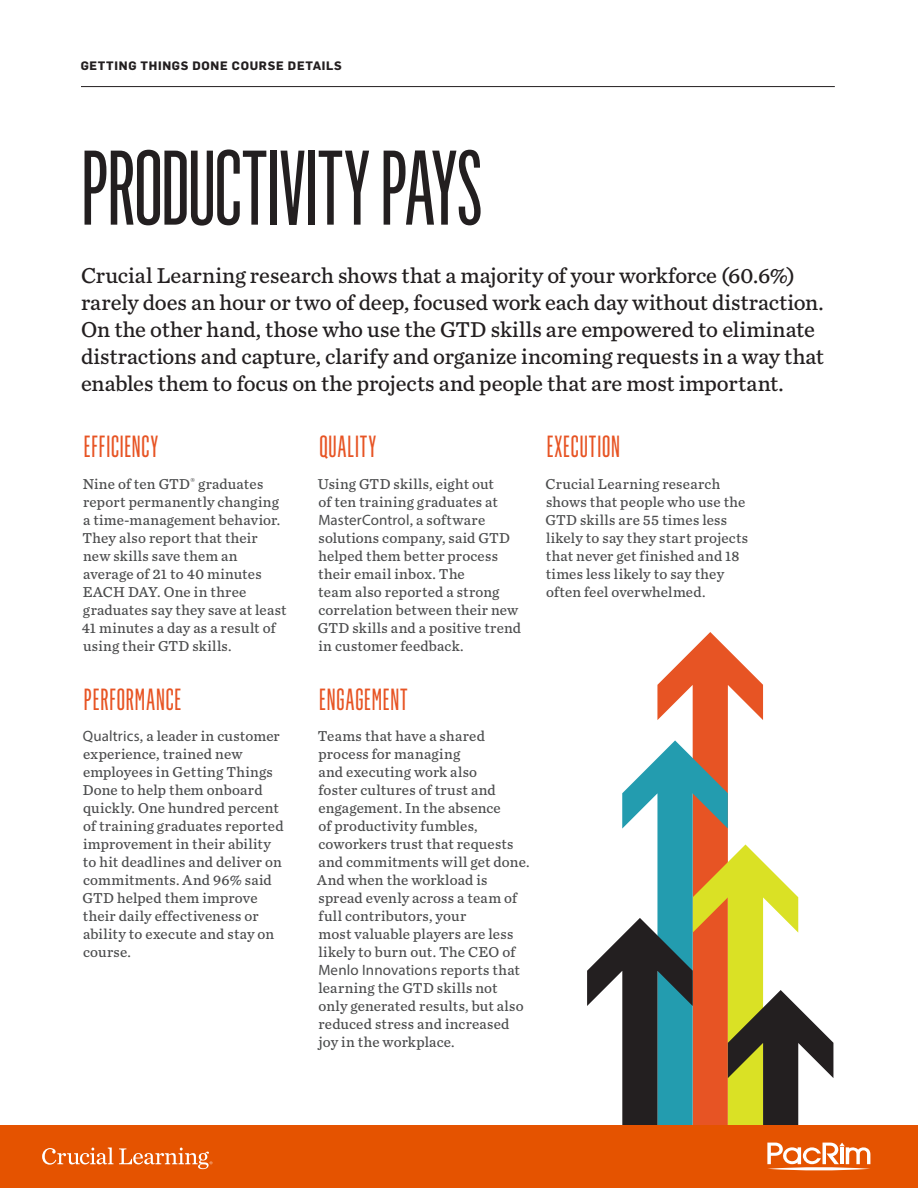
<style>
.page{position:relative;width:918px;height:1188px;background:#fff}
.page>*{position:absolute;margin:0;border:0;box-sizing:border-box;transform-origin:0 0}
.Headline__Flama_Cond{font:103.8px "Flama Ultracondensed Basic";letter-spacing:-.015em;color:#231f20}
.Subhead__Flama_Conde{font:30px "Flama Ultracondensed Basic";letter-spacing:.03em;color:#e75424}
.Large_Paragraph{font:22.5px/27px "Chronicle Text G4";color:#231f20}
.Small_Paragraph{font:15px/18px "Chronicle Text G4";letter-spacing:.015em;color:#4b4c4d}
.Flama_Header{font:700 12px "Flama";letter-spacing:.06em;color:#231f20}
.s1{font-family:"Myriad Pro"}
</style>
<div class="page">
<hr style="left:81px;top:86px;width:754px;height:1px;background:#231f20">
<svg style="left:657px;top:632px;width:106px;height:108px;fill:#e75a2b"></svg>
<svg style="left:587px;top:740px;width:246px;height:385px"></svg>
<div style="left:0;top:1125px;width:918px;height:63px;background:#e55300"></div>
<svg style="left:767px;top:1143px;width:104px;height:28px"></svg>
<svg style="left:42px;top:1148px;width:71px;height:17px"></svg>
<svg style="left:119px;top:1148px;width:93px;height:21px"></svg>
<p class="Flama_Header" style="left:81px;top:57px;width:263px">GETTING THINGS DONE COURSE DETAILS</p>
<p class="Headline__Flama_Cond" style="left:81px;top:125px;width:403px">PRODUCTIVITY PAYS</p>
<p class="Large_Paragraph" style="left:81px;top:261px;width:745px">Crucial Learning research shows that a majority of your workforce (60.6%) rarely does an hour or two of deep, focused work each day without distraction.<br>On the other hand, those who use the GTD skills are empowered to eliminate distractions and capture, clarify and organize incoming requests in a way that enables them to focus on the projects and people that are most important.</p>
<p class="Subhead__Flama_Conde" style="left:84px;top:429px;width:76px">EFFICIENCY</p>
<p class="Small_Paragraph" style="left:82px;top:474px;width:207px">Nine of ten GTD<sup>®</sup> graduates report permanently changing a time-management behavior.<br>They also report that their new skills save them an average of 21 to 40 minutes<br>EACH DAY. One in three graduates say they save at least<br>41 minutes a day as a result of using their GTD skills.</p>
<p class="Subhead__Flama_Conde" style="left:84px;top:681px;width:99px">PERFORMANCE</p>
<p class="Small_Paragraph" style="left:83px;top:726px;width:203px"><span class="s1">Qualtrics</span>, a leader in customer experience, trained new employees in Getting Things<br>Done to help them onboard quickly. One hundred percent of training graduates reported improvement in their ability to hit deadlines and deliver on commitments. And 96% said<br>GTD helped them improve their daily effectiveness or ability to execute and stay on course.</p>
<p class="Subhead__Flama_Conde" style="left:319px;top:429px;width:59px">QUALITY</p>
<p class="Small_Paragraph" style="left:318px;top:474px;width:205px">Using GTD skills, eight out<br>of ten training graduates at<br><span class="s1">MasterControl</span>, a software solutions company, said GTD helped them better process their email inbox. The<br>team also reported a strong correlation between their new<br>GTD skills and a positive trend in customer feedback.</p>
<p class="Subhead__Flama_Conde" style="left:319px;top:681px;width:90px">ENGAGEMENT</p>
<p class="Small_Paragraph" style="left:317px;top:726px;width:214px">Teams that have a shared process for managing<br>and executing work also<br>foster cultures of trust and engagement. In the absence<br>of productivity fumbles, coworkers trust that requests and commitments will get done.<br>And when the workload is spread evenly across a team of full contributors, your<br>most valuable players are less likely to burn out. The CEO of<br><span class="s1">Menlo Innovations</span> reports that learning the GTD skills not<br>only generated results, but also reduced stress and increased joy in the workplace.</p>
<p class="Subhead__Flama_Conde" style="left:547px;top:429px;width:75px">EXECUTION</p>
<p class="Small_Paragraph" style="left:546px;top:474px;width:204px">Crucial Learning research shows that people who use the<br>GTD skills are 55 times less likely to say they start projects that never get finished and 18 times less likely to say they often feel overwhelmed.</p>
</div>
